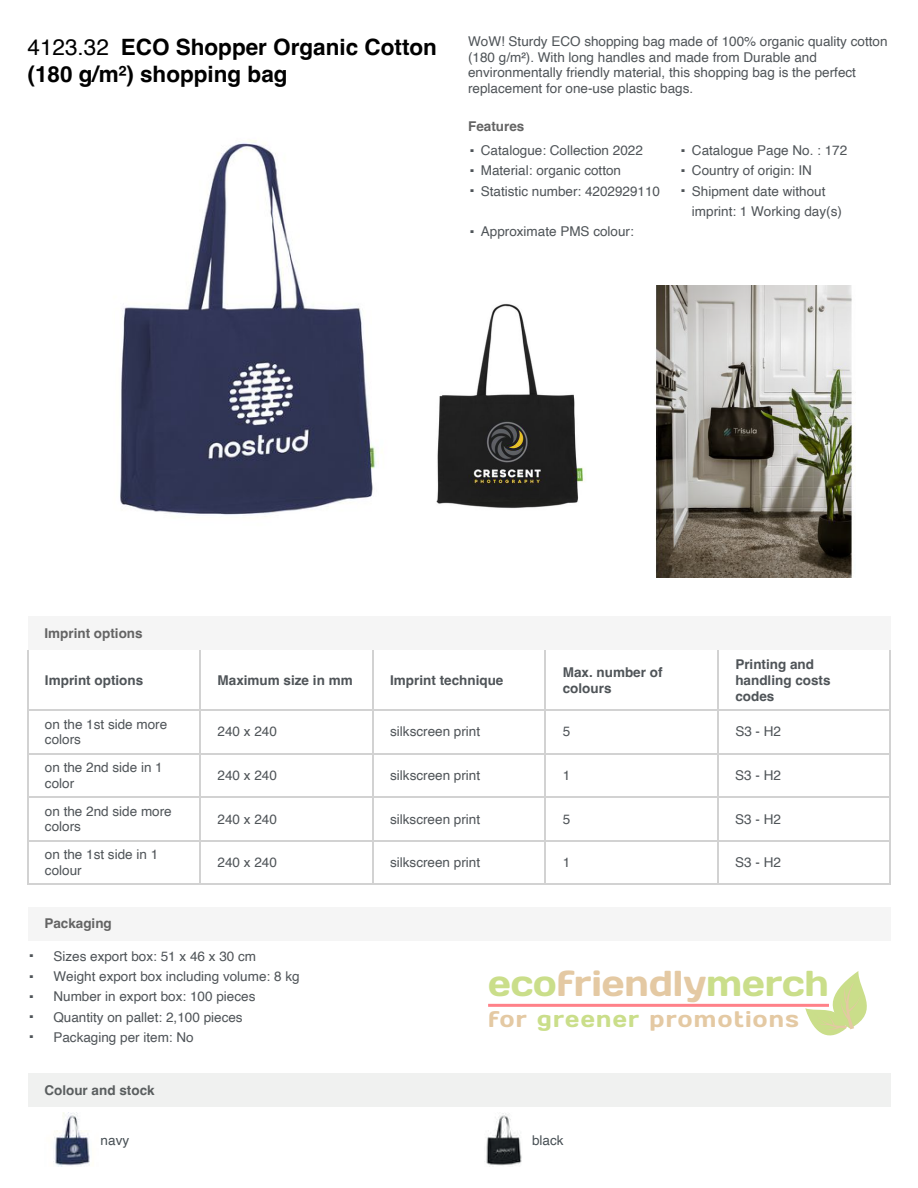
<style>
.page{position:relative;width:918px;height:1188px;background:#fff}
.page>*{position:absolute;margin:0;border:0;box-sizing:border-box;transform-origin:0 0}
.t1{font:36px "Days";color:#cade8a}
.t2{font:29.25px "Helvetica";color:#4f5458}
.t3{font:700 22.5px/26.8px "Helvetica";color:#000}
.t4{font:22.5px "Days";letter-spacing:.055em;color:#e4c9a3}
.t5{font:13.5px/15.6px "Helvetica";color:#4f5458}
.t6{font:700 13.5px/16px "Helvetica";color:#4f5458}
.t7{font:700 13.5px "Helvetica";color:#646464}
.t8{font:700 13.5px "Helvetica";color:#5a5e5f}
.t9{font:13.5px "Helvetica";color:#474f54}
.s1{font-weight:400}
.s2{color:#e4c9a3}
.s3{color:#cade8a}
</style>
<div class="page">
<div style="left:28px;top:616px;width:862px;height:34px;background:#f5f5f5"></div>
<hr style="left:27px;top:650px;width:1px;height:61px;background:#d2d2d2">
<hr style="left:200px;top:650px;width:1px;height:61px;background:#d2d2d2">
<hr style="left:372px;top:650px;width:1px;height:61px;background:#d2d2d2">
<hr style="left:545px;top:650px;width:1px;height:61px;background:#d2d2d2">
<hr style="left:890px;top:650px;width:1px;height:61px;background:#d2d2d2">
<hr style="left:717px;top:650px;width:1px;height:61px;background:#d2d2d2">
<hr style="left:27px;top:709px;width:174px;height:2px;background:#d2d2d2">
<hr style="left:27px;top:709px;width:1px;height:45px;background:#d2d2d2">
<hr style="left:200px;top:709px;width:173px;height:2px;background:#d2d2d2">
<hr style="left:200px;top:709px;width:1px;height:45px;background:#d2d2d2">
<hr style="left:372px;top:709px;width:174px;height:2px;background:#d2d2d2">
<hr style="left:372px;top:709px;width:1px;height:45px;background:#d2d2d2">
<hr style="left:545px;top:709px;width:173px;height:2px;background:#d2d2d2">
<hr style="left:545px;top:709px;width:1px;height:45px;background:#d2d2d2">
<hr style="left:717px;top:709px;width:174px;height:2px;background:#d2d2d2">
<hr style="left:890px;top:709px;width:1px;height:45px;background:#d2d2d2">
<hr style="left:717px;top:709px;width:1px;height:45px;background:#d2d2d2">
<hr style="left:27px;top:753px;width:174px;height:1px;background:#d2d2d2">
<hr style="left:27px;top:753px;width:1px;height:45px;background:#d2d2d2">
<hr style="left:200px;top:753px;width:173px;height:1px;background:#d2d2d2">
<hr style="left:200px;top:753px;width:1px;height:45px;background:#d2d2d2">
<hr style="left:372px;top:753px;width:174px;height:1px;background:#d2d2d2">
<hr style="left:372px;top:753px;width:1px;height:45px;background:#d2d2d2">
<hr style="left:545px;top:753px;width:173px;height:1px;background:#d2d2d2">
<hr style="left:545px;top:753px;width:1px;height:45px;background:#d2d2d2">
<hr style="left:717px;top:753px;width:174px;height:1px;background:#d2d2d2">
<hr style="left:890px;top:753px;width:1px;height:45px;background:#d2d2d2">
<hr style="left:717px;top:753px;width:1px;height:45px;background:#d2d2d2">
<hr style="left:27px;top:796px;width:174px;height:2px;background:#d2d2d2">
<hr style="left:27px;top:796px;width:1px;height:45px;background:#d2d2d2">
<hr style="left:200px;top:796px;width:173px;height:2px;background:#d2d2d2">
<hr style="left:200px;top:796px;width:1px;height:45px;background:#d2d2d2">
<hr style="left:372px;top:796px;width:174px;height:2px;background:#d2d2d2">
<hr style="left:372px;top:796px;width:1px;height:45px;background:#d2d2d2">
<hr style="left:545px;top:796px;width:173px;height:2px;background:#d2d2d2">
<hr style="left:545px;top:796px;width:1px;height:45px;background:#d2d2d2">
<hr style="left:717px;top:796px;width:174px;height:2px;background:#d2d2d2">
<hr style="left:890px;top:796px;width:1px;height:45px;background:#d2d2d2">
<hr style="left:717px;top:796px;width:1px;height:45px;background:#d2d2d2">
<hr style="left:27px;top:840px;width:174px;height:1px;background:#d2d2d2">
<hr style="left:27px;top:884px;width:174px;height:1px;background:#d2d2d2">
<hr style="left:27px;top:840px;width:1px;height:45px;background:#d2d2d2">
<hr style="left:200px;top:840px;width:173px;height:1px;background:#d2d2d2">
<hr style="left:200px;top:884px;width:173px;height:1px;background:#d2d2d2">
<hr style="left:200px;top:840px;width:1px;height:45px;background:#d2d2d2">
<hr style="left:372px;top:840px;width:174px;height:1px;background:#d2d2d2">
<hr style="left:372px;top:884px;width:174px;height:1px;background:#d2d2d2">
<hr style="left:372px;top:840px;width:1px;height:45px;background:#d2d2d2">
<hr style="left:545px;top:840px;width:173px;height:1px;background:#d2d2d2">
<hr style="left:545px;top:884px;width:173px;height:1px;background:#d2d2d2">
<hr style="left:545px;top:840px;width:1px;height:45px;background:#d2d2d2">
<hr style="left:717px;top:840px;width:174px;height:1px;background:#d2d2d2">
<hr style="left:890px;top:840px;width:1px;height:45px;background:#d2d2d2">
<hr style="left:717px;top:884px;width:174px;height:1px;background:#d2d2d2">
<hr style="left:717px;top:840px;width:1px;height:45px;background:#d2d2d2">
<div style="left:28px;top:907px;width:862px;height:33px;background:#f5f5f5"></div>
<img style="left:120px;top:140px;width:256px;height:375px">
<div style="left:28px;top:1073px;width:862px;height:34px;background:#f0f1f0"></div>
<img style="left:53px;top:1113px;width:37px;height:54px">
<img style="left:486px;top:1113px;width:36px;height:54px">
<img style="left:436px;top:303px;width:149px;height:206px">
<img style="left:655px;top:285px;width:198px;height:293px">
<hr style="left:488px;top:1004px;width:341px;height:3px;background:#ff8189">
<svg style="left:805px;top:971px;width:62px;height:65px"></svg>
<h3 class="t3" style="left:28px;top:37px;width:411px"><span class="s1">4123.32</span> ECO Shopper Organic Cotton (180 g/m²) shopping bag</h3>
<p class="t5" style="left:468px;top:34px;width:421px">WoW! Sturdy ECO shopping bag made of 100% organic quality cotton (180 g/m²). With long handles and made from Durable and environmentally friendly material, this shopping bag is the perfect replacement for one-use plastic bags.</p>
<p class="t7" style="left:468px;top:119px;width:58px">Features</p>
<p class="t5" style="left:468px;top:141px;width:381px;line-height:20.2px"><sup>.</sup> Catalogue: Collection 2022 <sup>.</sup> Catalogue Page No. : 172 <sup>.</sup> Material: organic cotton</p>
<p class="t5" style="left:679px;top:163px;width:134px"><sup>.</sup> Country of origin: IN</p>
<p class="t5" style="left:468px;top:184px;width:194px"><sup>.</sup> Statistic number: 4202929110</p>
<p class="t5" style="left:692px;top:181px;width:152px;line-height:20.2px">Shipment date without imprint: 1 Working day(s)</p>
<h2 class="t2" style="left:679px;top:159px;width:10px">.</h2>
<p class="t5" style="left:468px;top:224px;width:167px"><sup>.</sup> Approximate PMS colour:</p>
<p class="t7" style="left:44px;top:625px;width:100px">Imprint options</p>
<p class="t6" style="left:45px;top:673px;width:100px">Imprint options</p>
<p class="t6" style="left:218px;top:673px;width:137px">Maximum size in mm</p>
<p class="t6" style="left:390px;top:673px;width:115px">Imprint technique</p>
<p class="t6" style="left:563px;top:665px;width:101px">Max. number of colours</p>
<p class="t6" style="left:735px;top:657px;width:97px">Printing and handling costs codes</p>
<p class="t5" style="left:45px;top:717px;width:124px">on the 1st side more colors</p>
<p class="t5" style="left:218px;top:724px;width:61px">240 x 240</p>
<p class="t5" style="left:390px;top:724px;width:92px">silkscreen print</p>
<p class="t5" style="left:563px;top:724px;width:9px">5</p>
<p class="t5" style="left:735px;top:724px;width:47px">S3 - H2</p>
<p class="t5" style="left:45px;top:760px;width:119px">on the 2nd side in 1 color</p>
<p class="t5" style="left:218px;top:768px;width:61px">240 x 240</p>
<p class="t5" style="left:390px;top:768px;width:92px">silkscreen print</p>
<p class="t5" style="left:563px;top:768px;width:9px">1</p>
<p class="t5" style="left:735px;top:768px;width:47px">S3 - H2</p>
<p class="t5" style="left:45px;top:804px;width:128px">on the 2nd side more colors</p>
<p class="t5" style="left:218px;top:811px;width:61px">240 x 240</p>
<p class="t5" style="left:390px;top:811px;width:92px">silkscreen print</p>
<p class="t5" style="left:563px;top:811px;width:9px">5</p>
<p class="t5" style="left:735px;top:811px;width:47px">S3 - H2</p>
<p class="t5" style="left:45px;top:847px;width:115px">on the 1st side in 1 colour</p>
<p class="t5" style="left:218px;top:855px;width:61px">240 x 240</p>
<p class="t5" style="left:390px;top:855px;width:92px">silkscreen print</p>
<p class="t5" style="left:563px;top:855px;width:9px">1</p>
<p class="t5" style="left:735px;top:855px;width:47px">S3 - H2</p>
<p class="t7" style="left:44px;top:915px;width:69px">Packaging</p>
<p class="t5" style="left:28px;top:946px;width:274px;line-height:20.2px"><sup>.</sup> Sizes export box: 51 x 46 x 30 cm<br><sup>.</sup> Weight export box including volume: 8 kg <sup>.</sup> Number in export box: 100 pieces<br><sup>.</sup> Quantity on pallet: 2,100 pieces<br><sup>.</sup> Packaging per item: No</p>
<p class="t8" style="left:44px;top:1082px;width:112px">Colour and stock</p>
<h1 class="t1" style="left:488px;top:961px;width:342px">eco<span class="s2">friendly</span>merch</h1>
<h3 class="t4" style="left:488px;top:1004px;width:312px">for <span class="s3">greener</span> promotions</h3>
<p class="t9" style="left:101px;top:1130px;width:30px">navy</p>
<p class="t9" style="left:532px;top:1130px;width:33px">black</p>
</div>
